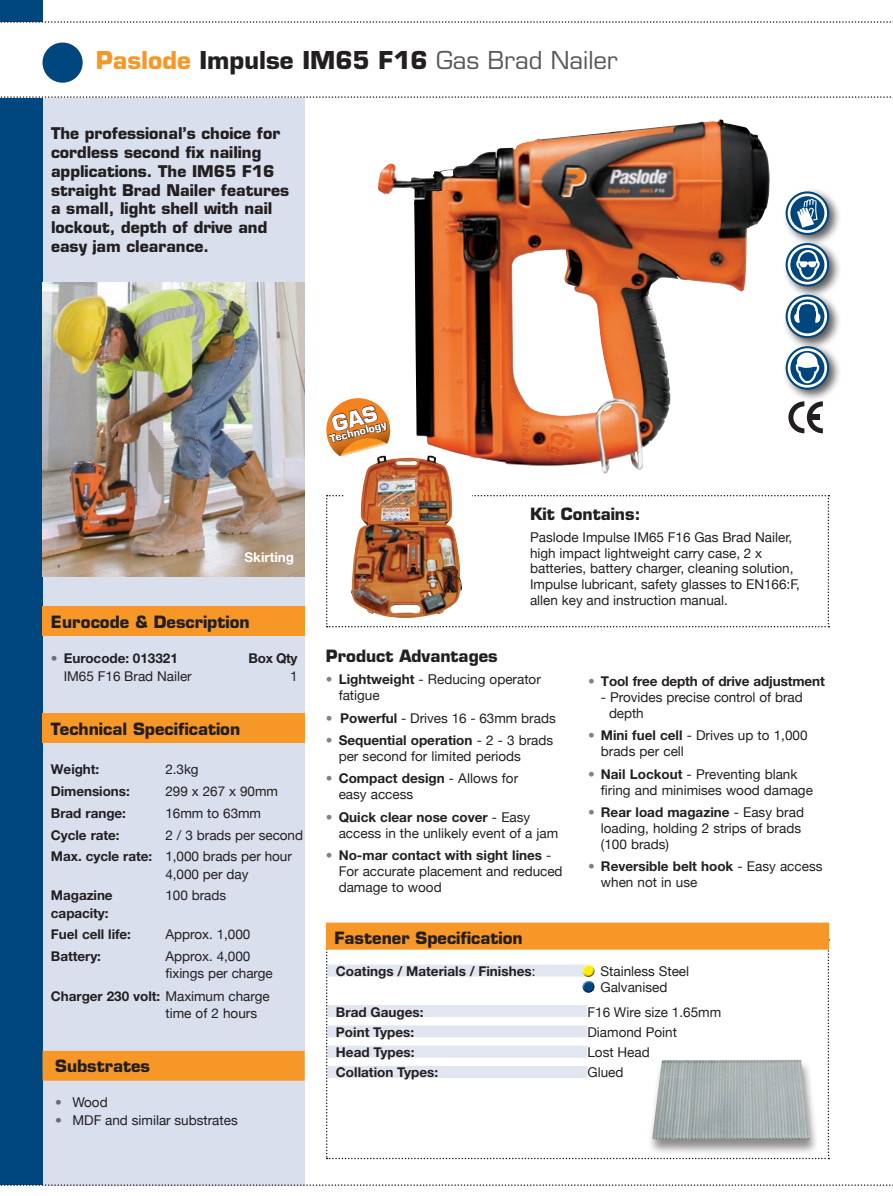
<style>
.page{position:relative;width:893px;height:1196px;background:#fff}
.page>*{position:absolute;margin:0;border:0;box-sizing:border-box;transform-origin:0 0}
.t1{font:700 24px "Eurostile LT Std";color:#231f20}
.t2{font:700 16.5px "Eurostile LT Std";color:#231f20}
.t3{font:700 15.75px/18.8px "Eurostile LT Std";color:#231f20}
.t4{font:13.5px/15.8px "Helvetica Neue";color:#231f20}
.t5{font:700 13.5px/21.8px "Helvetica Neue";letter-spacing:-.005em;color:#231f20}
.t6{font:700 13.5px "Helvetica Neue";color:#fff}
.t7{font:700 10.5px "Eurostile LT Std";color:#fff}
.s1{color:#f79727}
.s2{font-weight:400;color:#57585a}
.s3{font-weight:400;color:#6c6d70}
.s4{font-weight:700}
.s5{color:#6c6d70}
.s6{font-weight:700;color:#808285}
.s7{color:#808285}
.s8{font-weight:400}
</style>
<div class="page">
<div style="left:43px;top:96px;width:262px;height:1089px;background:#d9dfec"></div>
<div style="left:0;top:0;width:43px;height:1184px;background:#00467e"></div>
<div style="left:0;top:22px;width:893px;height:75px;background:#fff"></div>
<svg style="left:0;top:96px;width:893px;height:2px"></svg>
<svg style="left:0;top:21px;width:893px;height:2px"></svg>
<div style="left:43px;top:43px;width:40px;height:40px;background:#00467e;border-radius:50%"></div>
<svg style="left:0;top:1184px;width:893px;height:1px"></svg>
<img style="left:378px;top:120px;width:341px;height:345px">
<svg style="left:788px;top:401px;width:35px;height:32px"></svg>
<div style="left:808px;top:415px;width:11px;height:5px;background:#231f20"></div>
<div style="left:43px;top:606px;width:262px;height:30px;background:#f79727"></div>
<img style="left:43px;top:282px;width:262px;height:294px">
<svg style="left:326px;top:495px;width:503px;height:132px"></svg>
<div style="left:43px;top:713px;width:262px;height:29px;background:#f79727"></div>
<div style="left:43px;top:1050px;width:262px;height:30px;background:#f79727"></div>
<svg style="left:326px;top:949px;width:503px;height:210px"></svg>
<div style="left:782px;top:188px;width:59px;height:58px;background:#231f20;opacity:.74"></div>
<svg style="left:787px;top:192px;width:41px;height:42px"></svg>
<div style="left:786px;top:191px;width:43px;height:44px;border:2px solid #00467e;border-radius:50%"></div>
<div style="left:790px;top:196px;width:34px;height:34px;background:#00467e;border-radius:50%"></div>
<svg style="left:797px;top:198px;width:21px;height:29px"></svg>
<div style="left:782px;top:239px;width:59px;height:59px;background:#231f20;opacity:.74"></div>
<svg style="left:787px;top:244px;width:41px;height:41px"></svg>
<div style="left:786px;top:243px;width:43px;height:43px;border:2px solid #00467e;border-radius:50%"></div>
<div style="left:790px;top:248px;width:34px;height:34px;background:#00467e;border-radius:50%"></div>
<svg style="left:796px;top:247px;width:24px;height:34px"></svg>
<div style="left:782px;top:291px;width:59px;height:59px;background:#231f20;opacity:.74"></div>
<svg style="left:787px;top:295px;width:41px;height:42px"></svg>
<div style="left:786px;top:294px;width:43px;height:44px;border:2px solid #00467e;border-radius:50%"></div>
<div style="left:790px;top:299px;width:34px;height:34px;background:#00467e;border-radius:50%"></div>
<svg style="left:795px;top:301px;width:25px;height:22px"></svg>
<div style="left:782px;top:342px;width:59px;height:59px;background:#231f20;opacity:.74"></div>
<svg style="left:787px;top:347px;width:41px;height:41px"></svg>
<div style="left:786px;top:346px;width:43px;height:44px;border:2px solid #00467e;border-radius:50%"></div>
<div style="left:790px;top:351px;width:34px;height:34px;background:#00467e;border-radius:50%"></div>
<svg style="left:795px;top:350px;width:25px;height:34px"></svg>
<div style="left:326px;top:922px;width:503px;height:27px;background:#f79727"></div>
<div style="left:346px;top:487px;width:126px;height:104px;background:#fff"></div>
<div style="left:649px;top:1059px;width:167px;height:96px;background:#231f20;opacity:.51"></div>
<img style="left:652px;top:1059px;width:157px;height:80px">
<img style="left:351px;top:455px;width:111px;height:163px">
<div style="left:582px;top:962px;width:14px;height:12px;background:#fff;opacity:.75"></div>
<div style="left:582px;top:966px;width:15px;height:11px;background:#231f20;opacity:.75"></div>
<div style="left:582px;top:978px;width:14px;height:11px;background:#fff;opacity:.75"></div>
<div style="left:582px;top:982px;width:15px;height:11px;background:#231f20;opacity:.75"></div>
<svg style="left:326px;top:260px;width:67px;height:196px"></svg>
<h1 class="t1" style="left:96px;top:46px;width:523px"><span class="s1">Paslode</span> Impulse IM65 F16 <span class="s2">Gas Brad Nailer</span></h1>
<p class="t3" style="left:51px;top:124px;width:240px">The professional’s choice for cordless second fix nailing applications. The IM65 F16 straight Brad Nailer features a small, light shell with nail lockout, depth of drive and easy jam clearance.</p>
<p class="t7" style="left:328px;top:433px;width:60px;rotate:-15deg">Technology</p>
<p class="t6" style="left:244px;top:549px;width:51px">Skirting</p>
<p class="t2" style="left:51px;top:611px;width:200px">Eurocode &amp; Description</p>
<p class="t5" style="left:51px;top:647px;width:128px"><span class="s3">•</span> Eurocode: 013321</p>
<p class="t5" style="left:249px;top:647px;width:50px">Box Qty</p>
<p class="t4" style="left:64px;top:668px;width:130px">IM65 F16 Brad Nailer</p>
<p class="t4" style="left:290px;top:668px;width:9px">1</p>
<p class="t2" style="left:51px;top:718px;width:191px">Technical Specification</p>
<p class="t5" style="left:51px;top:758px;width:50px">Weight:</p>
<p class="t4" style="left:165px;top:761px;width:35px">2.3kg</p>
<p class="t5" style="left:51px;top:780px;width:80px">Dimensions:</p>
<p class="t4" style="left:165px;top:783px;width:114px">299 x 267 x 90mm</p>
<p class="t5" style="left:51px;top:801px;width:76px">Brad range:</p>
<p class="t4" style="left:165px;top:805px;width:97px">16mm to 63mm</p>
<p class="t5" style="left:51px;top:823px;width:70px">Cycle rate:</p>
<p class="t4" style="left:51px;top:823px;width:254px;line-height:21.8px;text-indent:114px">2 / 3 brads per second<br><span class="s4">Max. cycle rate:</span> 1,000 brads per hour</p>
<p class="t4" style="left:165px;top:865px;width:84px">4,000 per day</p>
<p class="t5" style="left:51px;top:884px;width:63px">Magazine</p>
<p class="t4" style="left:165px;top:887px;width:62px">100 brads</p>
<p class="t5" style="left:51px;top:901px;width:81px">capacity:<br>Fuel cell life:</p>
<p class="t4" style="left:165px;top:926px;width:86px">Approx. 1,000</p>
<p class="t5" style="left:51px;top:945px;width:52px">Battery:</p>
<p class="t4" style="left:165px;top:947px;width:109px;line-height:17.2px">Approx. 4,000 fixings per charge</p>
<p class="t4" style="left:165px;top:987px;width:106px;line-height:17.2px;text-indent:-114px"><span class="s4">Charger 230 volt:</span> Maximum charge time of 2 hours</p>
<p class="t2" style="left:55px;top:1055px;width:96px">Substrates</p>
<p class="t4" style="left:55px;top:1094px;width:54px"><span class="s5">•</span> Wood</p>
<p class="t4" style="left:55px;top:1112px;width:184px"><span class="s5">•</span> MDF and similar substrates</p>
<p class="t2" style="left:530px;top:503px;width:112px">Kit Contains:</p>
<p class="t4" style="left:530px;top:529px;width:271px">Paslode Impulse IM65 F16 Gas Brad Nailer, high impact lightweight carry case, 2 x batteries, battery charger, cleaning solution, Impulse lubricant, safety glasses to EN166:F, allen key and instruction manual.</p>
<p class="t2" style="left:326px;top:645px;width:173px">Product Advantages</p>
<p class="t4" style="left:339px;top:671px;width:204px;text-indent:-13px"><span class="s6">•</span> <span class="s4">Lightweight</span> - Reducing operator fatigue</p>
<p class="t4" style="left:326px;top:709px;width:231px"><span class="s7">•</span> <span class="s4">Powerful</span> - Drives 16 - 63mm brads</p>
<p class="t4" style="left:339px;top:732px;width:216px;text-indent:-13px"><span class="s6">•</span> <span class="s4">Sequential operation</span> - 2 - 3 brads per second for limited periods</p>
<p class="t4" style="left:339px;top:770px;width:181px;text-indent:-13px"><span class="s6">•</span> <span class="s4">Compact design</span> - Allows for easy access</p>
<p class="t4" style="left:339px;top:808px;width:221px;text-indent:-13px"><span class="s6">•</span> <span class="s4">Quick clear nose cover</span> - Easy access in the unlikely event of a jam</p>
<p class="t4" style="left:339px;top:847px;width:225px;text-indent:-13px"><span class="s6">•</span> <span class="s4">No-mar contact with sight lines</span> -<br>For accurate placement and reduced damage to wood</p>
<p class="t2" style="left:334px;top:927px;width:190px">Fastener Specification</p>
<p class="t5" style="left:588px;top:670px;width:238px"><span class="s7">•</span> Tool free depth of drive adjustment</p>
<p class="t4" style="left:609px;top:689px;width:195px;text-indent:-8px">- Provides precise control of brad depth</p>
<p class="t4" style="left:601px;top:727px;width:208px;text-indent:-13px"><span class="s6">•</span> <span class="s4">Mini fuel cell</span> - Drives up to 1,000 brads per cell</p>
<p class="t4" style="left:588px;top:765px;width:226px"><span class="s6">•</span> <span class="s4">Nail Lockout</span> - Preventing blank firing and minimises wood damage</p>
<p class="t4" style="left:601px;top:804px;width:205px;text-indent:-13px"><span class="s6">•</span> <span class="s4">Rear load magazine</span> - Easy brad loading, holding 2 strips of brads (100 brads)</p>
<p class="t4" style="left:601px;top:858px;width:223px;text-indent:-13px"><span class="s6">•</span> <span class="s4">Reversible belt hook</span> - Easy access when not in use</p>
<p class="t5" style="left:336px;top:960px;width:201px">Coatings / Materials / Finishes<span class="s8">:</span></p>
<p class="t4" style="left:600px;top:963px;width:90px">Stainless Steel<br>Galvanised</p>
<p class="t5" style="left:336px;top:1000px;width:89px">Brad Gauges:</p>
<p class="t4" style="left:587px;top:1003px;width:135px">F16 Wire size 1.65mm</p>
<p class="t5" style="left:336px;top:1020px;width:80px">Point Types:</p>
<p class="t4" style="left:587px;top:1023px;width:91px">Diamond Point</p>
<p class="t5" style="left:336px;top:1041px;width:80px">Head Types:</p>
<p class="t4" style="left:587px;top:1044px;width:64px">Lost Head</p>
<p class="t5" style="left:336px;top:1061px;width:104px">Collation Types:</p>
<p class="t4" style="left:587px;top:1064px;width:38px">Glued</p>
</div>
